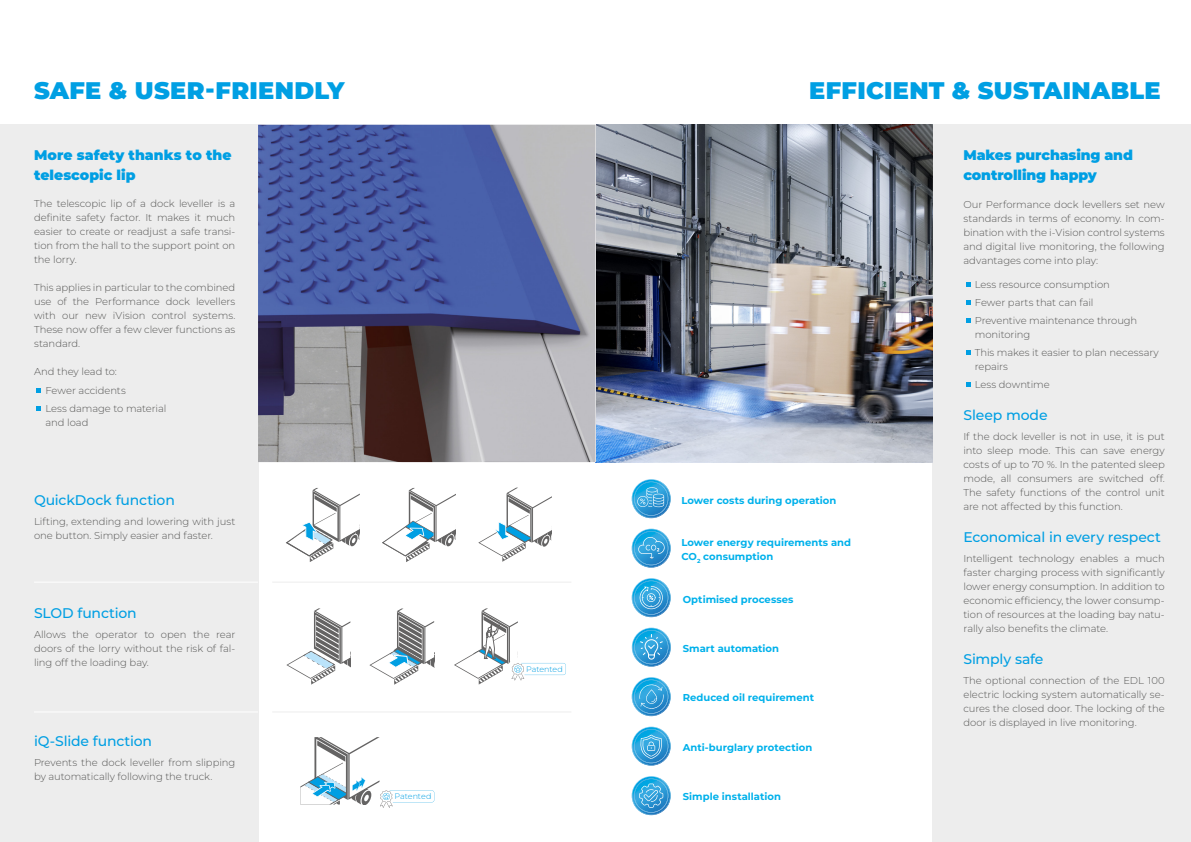
<style>
.page{position:relative;width:1191px;height:842px;background:#fff}
.page>*{position:absolute;margin:0;border:0;box-sizing:border-box;transform-origin:0 0}
.t1{font:900 24px "Montserrat";letter-spacing:.01em;color:#009fe3}
.t2{font:500 14px "Montserrat";letter-spacing:-.01em;color:#009fe3}
.t3{font:900 14px/20px "Montserrat";letter-spacing:-.005em;color:#009fe3}
.t4{font:300 10px/14px "Montserrat";letter-spacing:-.005em;color:#575756;text-align:justify}
.t5{font:700 10px "Montserrat";color:#00b1eb}
.t6{font:300 8px "Montserrat";letter-spacing:-.01em;color:#009fe3}
</style>
<div class="page">
<svg style="left:286px;top:488px;width:74px;height:74px"></svg>
<svg style="left:382px;top:488px;width:74px;height:74px"></svg>
<svg style="left:478px;top:488px;width:74px;height:74px"></svg>
<svg style="left:286px;top:608px;width:64px;height:77px"></svg>
<svg style="left:369px;top:608px;width:65px;height:77px"></svg>
<svg style="left:300px;top:737px;width:134px;height:71px"></svg>
<svg style="left:454px;top:608px;width:112px;height:76px"></svg>
<div style="left:0;top:125px;width:258px;height:717px;background:#ededed"></div>
<svg style="left:37px;top:388px;width:4px;height:5px"></svg>
<svg style="left:37px;top:406px;width:4px;height:5px"></svg>
<div style="left:933px;top:125px;width:258px;height:717px;background:#ededed"></div>
<img style="left:595px;top:125px;width:338px;height:337px">
<svg style="left:258px;top:125px;width:337px;height:337px;background:#6e759a"></svg>
<hr style="left:34px;top:582px;width:224px;height:1px;background:#fff">
<hr style="left:272px;top:582px;width:299px;height:1px;background:#ededed">
<hr style="left:34px;top:711px;width:224px;height:1px;background:#fff">
<hr style="left:272px;top:712px;width:299px;height:1px;background:#ededed">
<svg style="left:966px;top:282px;width:4px;height:5px"></svg>
<svg style="left:966px;top:300px;width:4px;height:5px"></svg>
<svg style="left:966px;top:318px;width:4px;height:5px"></svg>
<svg style="left:966px;top:350px;width:4px;height:5px"></svg>
<svg style="left:966px;top:382px;width:4px;height:5px"></svg>
<svg style="left:631px;top:479px;width:39px;height:39px"></svg>
<svg style="left:631px;top:529px;width:39px;height:39px"></svg>
<svg style="left:631px;top:578px;width:39px;height:39px"></svg>
<svg style="left:632px;top:628px;width:39px;height:39px"></svg>
<svg style="left:631px;top:727px;width:39px;height:39px"></svg>
<svg style="left:631px;top:776px;width:39px;height:39px"></svg>
<svg style="left:631px;top:677px;width:39px;height:39px"></svg>
<p class="t1" style="left:34px;top:75px;width:312px">SAFE &amp; USER-FRIENDLY</p>
<p class="t3" style="left:34px;top:144px;width:199px">More safety thanks to the telescopic lip</p>
<p class="t4" style="left:34px;top:196px;width:203px">The telescopic lip of a dock leveller is a definite safety factor. It makes it much easier to create or readjust a safe transi&shy;tion from the hall to the support point on the lorry.</p>
<p class="t4" style="left:34px;top:280px;width:203px">This applies in particular to the combined use of the Performance dock levellers with our new iVision control systems.<br>These now offer a few clever functions as standard.</p>
<p class="t4" style="left:34px;top:364px;width:84px">And they lead to:</p>
<p class="t4" style="left:45px;top:383px;width:82px">Fewer accidents</p>
<p class="t4" style="left:45px;top:401px;width:123px">Less damage to material</p>
<p class="t4" style="left:45px;top:415px;width:45px">and load</p>
<p class="t2" style="left:34px;top:490px;width:142px">QuickDock function</p>
<p class="t4" style="left:34px;top:514px;width:203px">Lifting, extending and lowering with just one button. Simply easier and faster.</p>
<p class="t2" style="left:34px;top:604px;width:104px">SLOD function</p>
<p class="t4" style="left:34px;top:627px;width:203px">Allows the operator to open the rear doors of the lorry without the risk of fal&shy;ling off the loading bay.</p>
<p class="t2" style="left:34px;top:731px;width:120px">iQ-Slide function</p>
<p class="t4" style="left:34px;top:755px;width:203px">Prevents the dock leveller from slipping by automatically following the truck.</p>
<p class="t6" style="left:394px;top:791px;width:38px">Patented</p>
<p class="t6" style="left:526px;top:663px;width:38px">Patented</p>
<p class="t1" style="left:809px;top:75px;width:353px">EFFICIENT &amp; SUSTAINABLE</p>
<p class="t5" style="left:681px;top:493px;width:157px">Lower costs during operation</p>
<p class="t5" style="left:681px;top:535px;width:171px">Lower energy requirements and</p>
<p class="t5" style="left:681px;top:549px;width:93px">CO<sub>2</sub> consumption</p>
<p class="t5" style="left:683px;top:592px;width:112px">Optimised processes</p>
<p class="t5" style="left:683px;top:642px;width:98px">Smart automation</p>
<p class="t5" style="left:683px;top:691px;width:133px">Reduced oil requirement</p>
<p class="t5" style="left:683px;top:741px;width:131px">Anti-burglary protection</p>
<p class="t5" style="left:683px;top:790px;width:100px">Simple installation</p>
<p class="t3" style="left:963px;top:144px;width:171px">Makes purchasing and controlling happy</p>
<p class="t4" style="left:963px;top:197px;width:203px">Our Performance dock levellers set new standards in terms of economy. In com&shy;bination with the i-Vision control systems and digital live monitoring, the following advantages come into play:</p>
<p class="t4" style="left:974px;top:277px;width:137px">Less resource consumption</p>
<p class="t4" style="left:974px;top:295px;width:120px">Fewer parts that can fail</p>
<p class="t4" style="left:974px;top:313px;width:164px">Preventive maintenance through</p>
<p class="t4" style="left:974px;top:327px;width:57px">monitoring</p>
<p class="t4" style="left:974px;top:345px;width:186px">This makes it easier to plan necessary</p>
<p class="t4" style="left:974px;top:359px;width:35px">repairs</p>
<p class="t4" style="left:974px;top:377px;width:77px">Less downtime</p>
<p class="t2" style="left:963px;top:405px;width:86px">Sleep mode</p>
<p class="t4" style="left:963px;top:429px;width:203px">If the dock leveller is not in use, it is put into sleep mode. This can save energy costs of up to 70 %. In the patented sleep mode, all consumers are switched off.<br>The safety functions of the control unit are not affected by this function.</p>
<p class="t2" style="left:963px;top:527px;width:199px">Economical in every respect</p>
<p class="t4" style="left:963px;top:551px;width:203px">Intelligent technology enables a much faster charging process with significantly lower energy consumption. In addition to economic efficiency, the lower consump&shy;tion of resources at the loading bay natu&shy;rally also benefits the climate.</p>
<p class="t2" style="left:963px;top:649px;width:82px">Simply safe</p>
<p class="t4" style="left:963px;top:673px;width:203px">The optional connection of the EDL 100 electric locking system automatically se&shy;cures the closed door. The locking of the door is displayed in live monitoring.</p>
</div>
